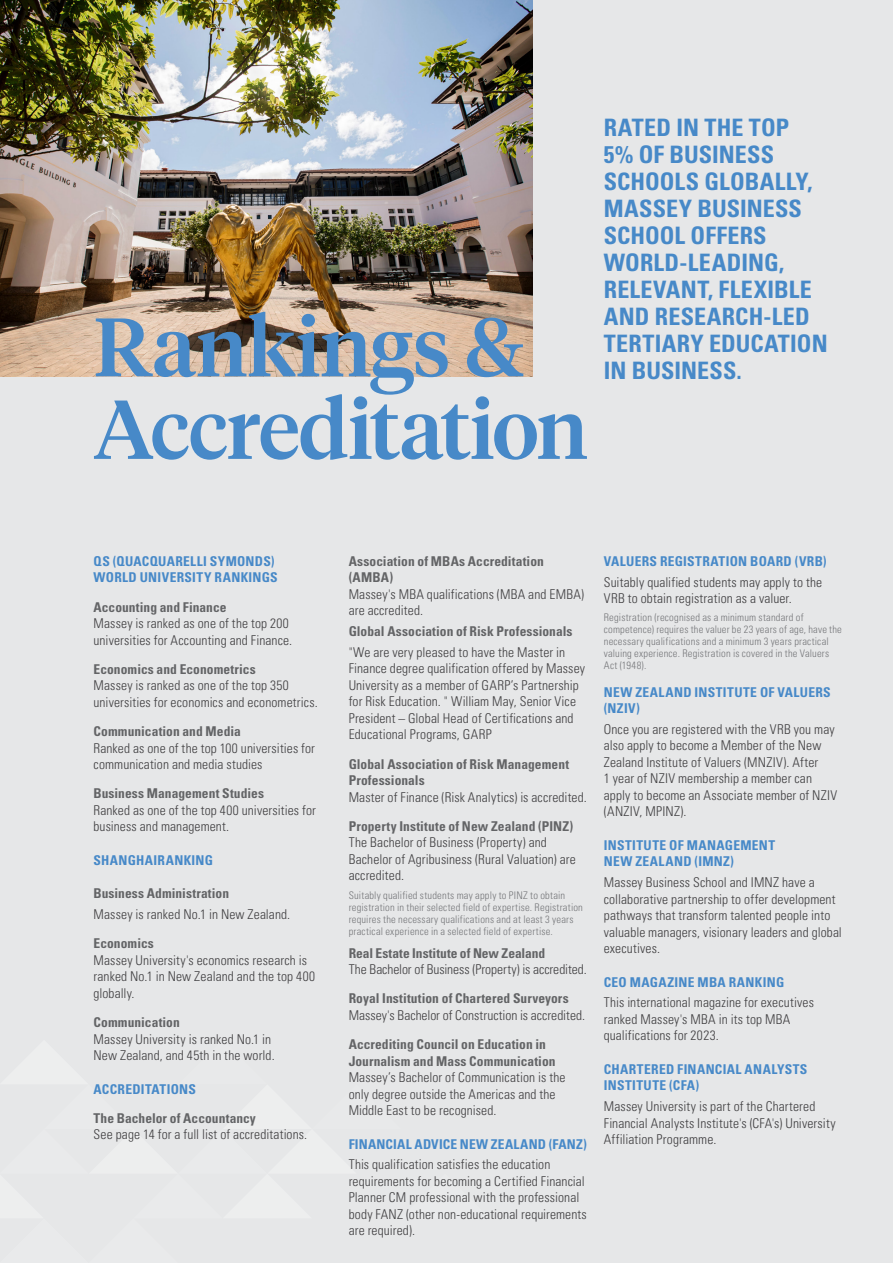
<style>
.page{position:relative;width:893px;height:1263px;background:#e6e7e8}
.page>*{position:absolute;margin:0;border:0;box-sizing:border-box;transform-origin:0 0}
.t1{font:500 82.5px "Tiempos Headline";letter-spacing:-.01em;color:#4789c8}
.t2{font:700 condensed 24px/27px "Univers LT Pro";letter-spacing:.005em;color:#4789c8}
.t3{font:300 condensed 13.5px/16.5px "Univers LT Pro";letter-spacing:.01em;color:#414042}
.P_Blod__Major_sub{font:700 condensed 13.5px/16.5px "Univers LT Pro";letter-spacing:.005em;color:#636466}
.t4{font:700 condensed 13.5px/16.5px "Univers LT Pro";letter-spacing:.02em;color:#4789c8}
.Footnote{font:300 condensed 10.5px/12px "Univers LT Pro";letter-spacing:.02em;color:#77787b}
</style>
<div class="page">
<img style="left:0;top:0;width:532px;height:376px">
<h1 class="t1" style="left:94px;top:291px;width:432px">Rankings &amp;</h1>
<h1 class="t1" style="left:94px;top:373px;width:496px">Accreditation</h1>
<p class="t2" style="left:604px;top:114px;width:225px">RATED IN THE TOP<br>5% OF BUSINESS<br>SCHOOLS GLOBALLY,<br>MASSEY BUSINESS<br>SCHOOL OFFERS<br>WORLD-LEADING,<br>RELEVANT, FLEXIBLE<br>AND RESEARCH-LED<br>TERTIARY EDUCATION</p>
<p class="t2" style="left:604px;top:357px;width:139px">IN BUSINESS.</p>
<p class="t4" style="left:94px;top:552px;width:186px">QS (QUACQUARELLI SYMONDS)<br>WORLD UNIVERSITY RANKINGS</p>
<p class="P_Blod__Major_sub" style="left:94px;top:598px;width:134px">Accounting and Finance</p>
<p class="t3" style="left:94px;top:614px;width:200px">Massey is ranked as one of the top 200 universities for Accounting and Finance.</p>
<p class="P_Blod__Major_sub" style="left:94px;top:660px;width:164px">Economics and Econometrics</p>
<p class="t3" style="left:94px;top:676px;width:226px">Massey is ranked as one of the top 350 universities for economics and econometrics.</p>
<p class="P_Blod__Major_sub" style="left:94px;top:723px;width:149px">Communication and Media</p>
<p class="t3" style="left:94px;top:739px;width:223px">Ranked as one of the top 100 universities for communication and media studies</p>
<p class="P_Blod__Major_sub" style="left:94px;top:785px;width:172px">Business Management Studies</p>
<p class="t3" style="left:94px;top:801px;width:224px">Ranked as one of the top 400 universities for business and management.</p>
<p class="t4" style="left:94px;top:851px;width:121px">SHANGHAIRANKING</p>
<p class="P_Blod__Major_sub" style="left:94px;top:885px;width:137px">Business Administration</p>
<p class="t3" style="left:94px;top:905px;width:198px">Massey is ranked No.1 in New Zealand.</p>
<p class="P_Blod__Major_sub" style="left:94px;top:935px;width:62px">Economics</p>
<p class="t3" style="left:94px;top:951px;width:223px">Massey University's economics research is ranked No.1 in New Zealand and the top 400 globally.</p>
<p class="P_Blod__Major_sub" style="left:94px;top:1014px;width:88px">Communication</p>
<p class="t3" style="left:94px;top:1030px;width:183px">Massey University is ranked No.1 in<br>New Zealand, and 45th in the world.</p>
<p class="t4" style="left:94px;top:1080px;width:104px">ACCREDITATIONS</p>
<p class="P_Blod__Major_sub" style="left:94px;top:1110px;width:164px">The Bachelor of Accountancy</p>
<p class="t3" style="left:94px;top:1126px;width:215px">See page 14 for a full list of accreditations.</p>
<p class="P_Blod__Major_sub" style="left:349px;top:552px;width:197px">Association of MBAs Accreditation (AMBA)</p>
<p class="t3" style="left:349px;top:585px;width:237px">Massey's MBA qualifications (MBA and EMBA) are accredited.</p>
<p class="P_Blod__Major_sub" style="left:349px;top:623px;width:225px">Global Association of Risk Professionals</p>
<p class="t3" style="left:349px;top:643px;width:238px">"We are very pleased to have the Master in Finance degree qualification offered by Massey University as a member of GARP’s Partnership for Risk Education. " William May, Senior Vice President – Global Head of Certifications and Educational Programs, GARP</p>
<p class="P_Blod__Major_sub" style="left:349px;top:755px;width:222px">Global Association of Risk Management<br>Professionals</p>
<p class="t3" style="left:349px;top:788px;width:240px">Master of Finance (Risk Analytics) is accredited.</p>
<p class="P_Blod__Major_sub" style="left:349px;top:817px;width:226px">Property Institute of New Zealand (PINZ)</p>
<p class="t3" style="left:349px;top:833px;width:229px">The Bachelor of Business (Property) and<br>Bachelor of Agribusiness (Rural Valuation) are accredited.</p>
<p class="Footnote" style="left:349px;top:888px;width:236px">Suitably qualified students may apply to PINZ to obtain registration in their selected field of expertise. Registration requires the necessary qualifications and at least 3 years practical experience in a selected field of expertise.</p>
<p class="P_Blod__Major_sub" style="left:349px;top:944px;width:198px">Real Estate Institute of New Zealand</p>
<p class="t3" style="left:349px;top:960px;width:240px">The Bachelor of Business (Property) is accredited.</p>
<p class="P_Blod__Major_sub" style="left:349px;top:990px;width:222px">Royal Institution of Chartered Surveyors</p>
<p class="t3" style="left:349px;top:1006px;width:238px">Massey's Bachelor of Construction is accredited.</p>
<p class="P_Blod__Major_sub" style="left:349px;top:1036px;width:208px">Accrediting Council on Education in<br>Journalism and Mass Communication</p>
<p class="t3" style="left:349px;top:1068px;width:218px">Massey’s Bachelor of Communication is the only degree outside the Americas and the<br>Middle East to be recognised.</p>
<p class="t4" style="left:349px;top:1135px;width:240px">FINANCIAL ADVICE NEW ZEALAND (FANZ)</p>
<p class="t3" style="left:349px;top:1156px;width:240px">This qualification satisfies the education requirements for becoming a Certified Financial Planner CM professional with the professional body FANZ (other non-educational requirements are required).</p>
<p class="t4" style="left:604px;top:552px;width:224px">VALUERS REGISTRATION BOARD (VRB)</p>
<p class="t3" style="left:604px;top:573px;width:220px">Suitably qualified students may apply to the<br>VRB to obtain registration as a valuer.</p>
<p class="Footnote" style="left:604px;top:611px;width:240px">Registration (recognised as a minimum standard of competence) requires the valuer be 23 years of age, have the necessary qualifications and a minimum 3 years practical valuing experience. Registration is covered in the Valuers Act (1948).</p>
<p class="t4" style="left:604px;top:683px;width:228px">NEW ZEALAND INSTITUTE OF VALUERS (NZIV)</p>
<p class="t3" style="left:604px;top:720px;width:235px">Once you are registered with the VRB you may also apply to become a Member of the New Zealand Institute of Valuers (MNZIV). After<br>1 year of NZIV membership a member can apply to become an Associate member of NZIV (ANZIV, MPINZ).</p>
<p class="t4" style="left:604px;top:836px;width:173px">INSTITUTE OF MANAGEMENT<br>NEW ZEALAND (IMNZ)</p>
<p class="t3" style="left:604px;top:873px;width:240px">Massey Business School and IMNZ have a collaborative partnership to offer development pathways that transform talented people into valuable managers, visionary leaders and global executives.</p>
<p class="t4" style="left:604px;top:973px;width:182px">CEO MAGAZINE MBA RANKING</p>
<p class="t3" style="left:604px;top:994px;width:212px">This international magazine for executives ranked Massey's MBA in its top MBA qualifications for 2023.</p>
<p class="t4" style="left:604px;top:1060px;width:205px">CHARTERED FINANCIAL ANALYSTS<br>INSTITUTE (CFA)</p>
<p class="t3" style="left:604px;top:1097px;width:233px">Massey University is part of the Chartered<br>Financial Analysts Institute's (CFA's) University<br>Affiliation Programme.</p>
</div>
